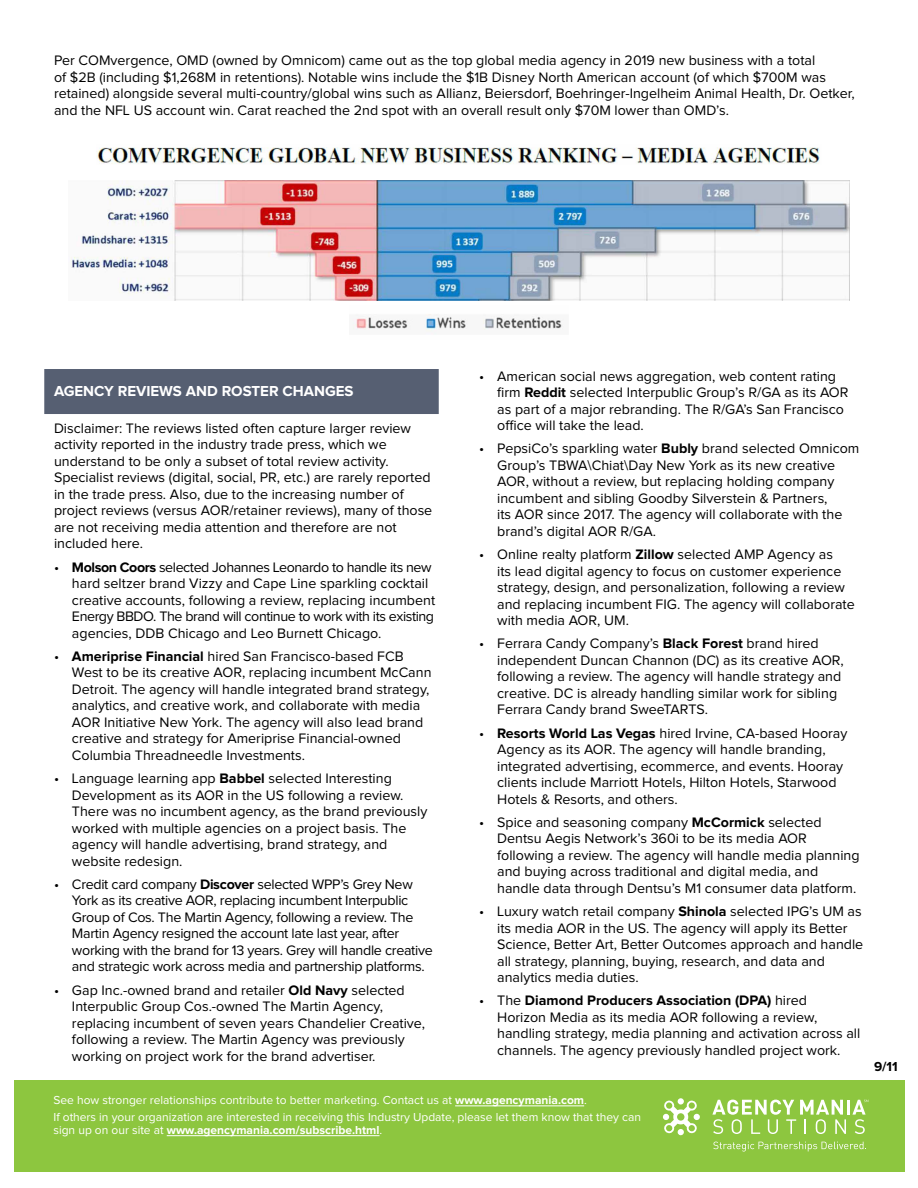
<style>
.page{position:relative;width:918px;height:1188px;background:#fff}
.page>*{position:absolute;margin:0;border:0;box-sizing:border-box;transform-origin:0 0}
.t1{font:700 15px "Proxima Nova";color:#fff}
.t2{font:14.25px/16.5px "Proxima Nova";color:#000}
.t3{font:14.25px/16.5px "Proxima Nova";letter-spacing:-.02em;color:#000}
.t4{font:700 13.5px "Proxima Nova";color:#000}
.t5{font:12px/17.1px "Proxima Nova";color:#fff}
.t6{font:700 12px "Proxima Nova";color:#fff}
.s1{font-weight:700}
.s2{font-weight:400}
</style>
<div class="page">
<div style="left:14px;top:1081px;width:891px;height:91px;background:#8dc63f"></div>
<hr style="left:847px;top:1100px;width:3px;height:15px;background:#fff">
<svg style="left:712px;top:1100px;width:134px;height:34px"></svg>
<div style="left:693px;top:1114px;width:7px;height:6px;background:#fff;border-radius:50%"></div>
<svg style="left:663px;top:1100px;width:34px;height:34px"></svg>
<svg style="left:713px;top:1142px;width:153px;height:10px"></svg>
<svg style="left:852px;top:1100px;width:16px;height:34px"></svg>
<hr style="left:455px;top:1106px;width:129px;height:1px;background:#fff">
<hr style="left:167px;top:1135px;width:213px;height:1px;background:#fff">
<div style="left:44px;top:369px;width:395px;height:45px;background:#565f72"></div>
<img style="left:71px;top:181px;width:778px;height:120px">
<img style="left:353px;top:314px;width:210px;height:21px">
<img style="left:97px;top:147px;width:723px;height:17px">
<p class="t2" style="left:54px;top:53px;width:802px">Per COMvergence, OMD (owned by Omnicom) came out as the top global media agency in 2019 new business with a total<br>of $2B (including $1,268M in retentions). Notable wins include the $1B Disney North American account (of which $700M was retained) alongside several multi-country/global wins such as Allianz, Beiersdorf, Boehringer-Ingelheim Animal Health, Dr. Oetker, and the NFL US account win. Carat reached the 2nd spot with an overall result only $70M lower than OMD’s.</p>
<p class="t1" style="left:54px;top:384px;width:301px">AGENCY REVIEWS AND ROSTER CHANGES</p>
<p class="t2" style="left:54px;top:420px;width:380px">Disclaimer: The reviews listed often capture larger review activity reported in the industry trade press, which we understand to be only a subset of total review activity.<br>Specialist reviews (digital, social, PR, etc.) are rarely reported in the trade press. Also, due to the increasing number of project reviews (versus AOR/retainer reviews), many of those are not receiving media attention and therefore are not included here.</p>
<p class="t2" style="left:72px;top:559px;width:365px;text-indent:-18px">• <span class="s1">Molson Coors</span> selected Johannes Leonardo to handle its new hard seltzer brand Vizzy and Cape Line sparkling cocktail creative accounts, following a review, replacing incumbent Energy BBDO. The brand will continue to work with its existing agencies, DDB Chicago and Leo Burnett Chicago.</p>
<p class="t2" style="left:72px;top:648px;width:361px;text-indent:-18px">• <span class="s1">Ameriprise Financial</span> hired San Francisco-based FCB West to be its creative AOR, replacing incumbent McCann Detroit. The agency will handle integrated brand strategy, analytics, and creative work, and collaborate with media AOR Initiative New York. The agency will also lead brand creative and strategy for Ameriprise Financial-owned Columbia Threadneedle Investments.</p>
<p class="t2" style="left:72px;top:771px;width:357px;text-indent:-18px">• Language learning app <span class="s1">Babbel</span> selected Interesting Development as its AOR in the US following a review.<br>There was no incumbent agency, as the brand previously worked with multiple agencies on a project basis. The agency will handle advertising, brand strategy, and website redesign.</p>
<p class="t3" style="left:72px;top:876px;width:362px;text-indent:-18px">• Credit card company <span class="s1">Discover</span> selected WPP’s Grey New York as its creative AOR, replacing incumbent Interpublic Group of Cos. The Martin Agency, following a review. The Martin Agency resigned the account late last year, after working with the brand for 13 years. Grey will handle creative and strategic work across media and partnership platforms.</p>
<p class="t2" style="left:72px;top:982px;width:355px;text-indent:-18px">• Gap Inc.-owned brand and retailer <span class="s1">Old Navy</span> selected Interpublic Group Cos.-owned The Martin Agency, replacing incumbent of seven years Chandelier Creative, following a review. The Martin Agency was previously working on project work for the brand advertiser.</p>
<p class="t2" style="left:497px;top:368px;width:353px;text-indent:-18px">• American social news aggregation, web content rating firm <span class="s1">Reddit</span> selected Interpublic Group’s R/GA as its AOR as part of a major rebranding. The R/GA’s San Francisco office will take the lead.</p>
<p class="t2" style="left:497px;top:441px;width:364px;text-indent:-18px">• PepsiCo’s sparkling water <span class="s1">Bubly</span> brand selected Omnicom Group’s TBWA\Chiat\Day New York as its new creative AOR, without a review, but replacing holding company incumbent and sibling Goodby Silverstein &amp; Partners,<br>its AOR since 2017. The agency will collaborate with the brand’s digital AOR R/GA.</p>
<p class="t2" style="left:497px;top:547px;width:359px;text-indent:-18px">• Online realty platform <span class="s1">Zillow</span> selected AMP Agency as<br>its lead digital agency to focus on customer experience strategy, design, and personalization, following a review and replacing incumbent FIG. The agency will collaborate with media AOR, UM.</p>
<p class="t2" style="left:497px;top:636px;width:348px;text-indent:-18px">• Ferrara Candy Company’s <span class="s1">Black Forest</span> brand hired independent Duncan Channon (DC) as its creative AOR, following a review. The agency will handle strategy and creative. DC is already handling similar work for sibling Ferrara Candy brand SweeTARTS.</p>
<p class="t2" style="left:497px;top:725px;width:352px;text-indent:-18px">• <span class="s1">Resorts World Las Vegas</span> hired Irvine, CA-based Hooray Agency as its AOR. The agency will handle branding, integrated advertising, ecommerce, and events. Hooray clients include Marriott Hotels, Hilton Hotels, Starwood Hotels &amp; Resorts, and others.</p>
<p class="t2" style="left:497px;top:814px;width:364px;text-indent:-18px">• Spice and seasoning company <span class="s1">McCormick</span> selected Dentsu Aegis Network’s 360i to be its media AOR following a review. The agency will handle media planning and buying across traditional and digital media, and handle data through Dentsu’s M1 consumer data platform.</p>
<p class="t2" style="left:497px;top:904px;width:368px;text-indent:-18px">• Luxury watch retail company <span class="s1">Shinola</span> selected IPG’s UM as its media AOR in the US. The agency will apply its Better Science, Better Art, Better Outcomes approach and handle all strategy, planning, buying, research, and data and analytics media duties.</p>
<p class="t2" style="left:497px;top:993px;width:365px;text-indent:-18px">• The <span class="s1">Diamond Producers Association (DPA)</span> hired<br>Horizon Media as its media AOR following a review, handling strategy, media planning and activation across all channels. The agency previously handled project work.</p>
<p class="t5" style="left:53px;top:1092px;width:589px">See how stronger relationships contribute to better marketing. Contact us at <span class="s1">www.agencymania.com</span>.<br>If others in your organization are interested in receiving this Industry Update, please let them know that they can</p>
<p class="t6" style="left:53px;top:1125px;width:330px"><span class="s2">sign up on our site at</span> www.agencymania.com/subscribe.html<span class="s2">.</span></p>
<p class="t4" style="left:874px;top:1060px;width:25px">9/11</p>
</div>
